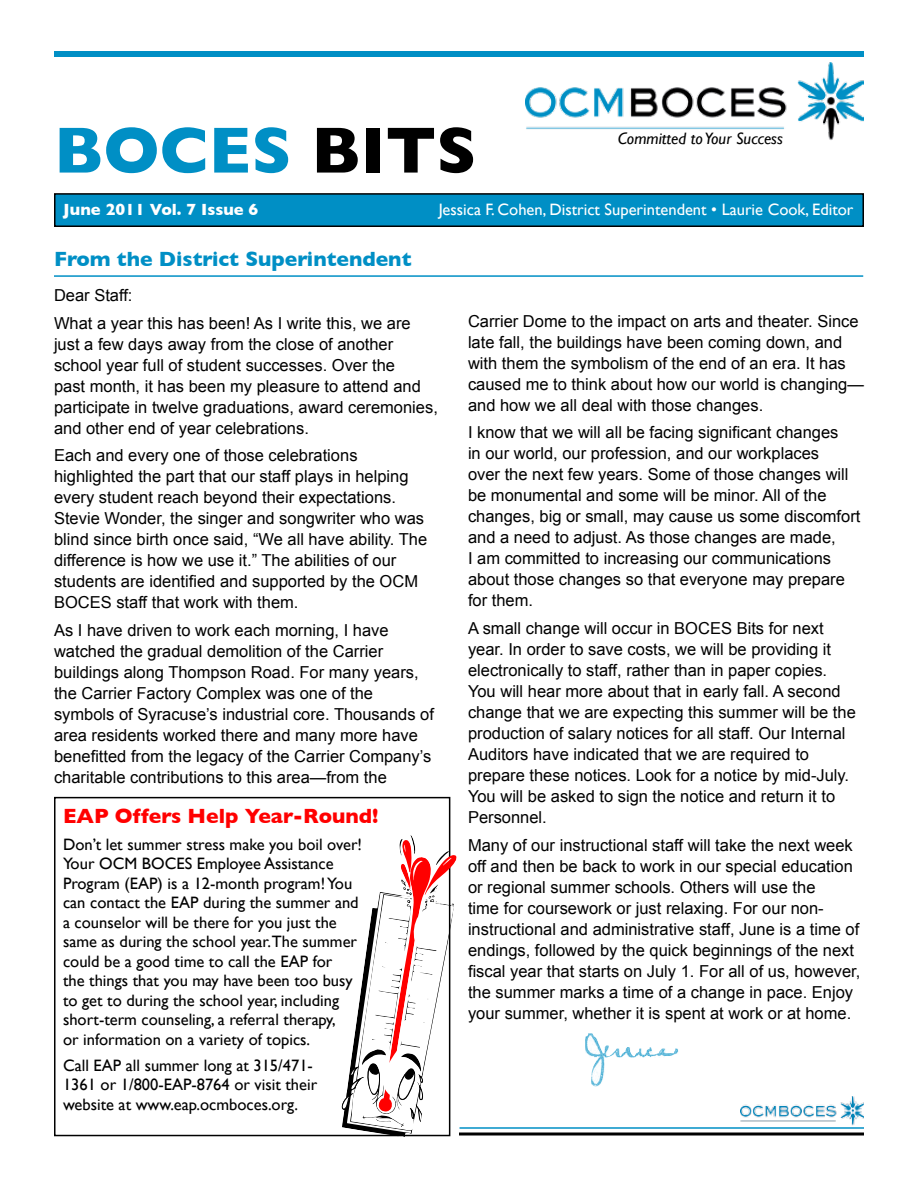
<style>
.page{position:relative;width:918px;height:1188px;background:#fff}
.page>*{position:absolute;margin:0;border:0;box-sizing:border-box;transform-origin:0 0}
.t1{font:700 66px "Gill Sans";color:#008fc5}
.t2{font:700 21px "Gill Sans";color:#008fc5}
.t3{font:700 21px "Gill Sans";color:#f00}
.t4{font:16.5px/21px "Arial";color:#000}
.t5{font:16.5px/19.5px "Gill Sans";color:#000}
.t6{font:16.5px "Gill Sans";color:#fff}
.t7{font:italic 16.5px "Gill Sans";color:#000}
.t8{font:700 16.5px "Gill Sans";color:#fff}
.s1{color:#000}
</style>
<div class="page">
<div style="left:54px;top:51px;width:810px;height:6px;background:#008fc5"></div>
<img style="left:740px;top:1097px;width:124px;height:29px">
<hr style="left:54px;top:275px;width:809px;height:2px;background:#008fc5">
<div style="left:55px;top:194px;width:808px;height:32px;background:#008fc5"></div>
<div style="left:54px;top:193px;width:810px;height:34px;border:2px solid #000"></div>
<img style="left:526px;top:63px;width:338px;height:77px">
<svg style="left:459px;top:1132px;width:405px;height:4px;background:#3f3f3f"></svg>
<hr style="left:460px;top:1127px;width:404px;height:2px;background:#008fc5">
<div style="left:54px;top:797px;width:396px;height:339px;border:2px solid #000"></div>
<svg style="left:342px;top:835px;width:115px;height:302px"></svg>
<img style="left:585px;top:1033px;width:93px;height:54px">
<h1 class="t1" style="left:54px;top:112px;width:424px">BOCES <span class="s1">BITS</span></h1>
<p class="t8" style="left:63px;top:200px;width:197px">June 2011 Vol. 7 Issue 6</p>
<p class="t6" style="left:439px;top:200px;width:416px">Jessica F. Cohen, District Superintendent • Laurie Cook, Editor</p>
<p class="t7" style="left:618px;top:129px;width:167px">Committed to Your Success</p>
<p class="t2" style="left:54px;top:247px;width:359px">From the District Superintendent</p>
<p class="t4" style="left:54px;top:281px;width:358px;line-height:27.8px">Dear Staff:<br>What a year this has been! As I write this, we are</p>
<p class="t4" style="left:54px;top:333px;width:385px">just a few days away from the close of another school year full of student successes. Over the<br>past month, it has been my pleasure to attend and participate in twelve graduations, award ceremonies, and other end of year celebrations.</p>
<p class="t4" style="left:54px;top:445px;width:375px">Each and every one of those celebrations highlighted the part that our staff plays in helping every student reach beyond their expectations.<br>Stevie Wonder, the singer and songwriter who was blind since birth once said, “We all have ability. The difference is how we use it.” The abilities of our students are identified and supported by the OCM BOCES staff that work with them.</p>
<p class="t4" style="left:54px;top:620px;width:381px">As I have driven to work each morning, I have watched the gradual demolition of the Carrier buildings along Thompson Road. For many years, the Carrier Factory Complex was one of the symbols of Syracuse’s industrial core. Thousands of area residents worked there and many more have benefitted from the legacy of the Carrier Company’s charitable contributions to this area—from the</p>
<p class="t3" style="left:63px;top:804px;width:317px">EAP Offers Help Year-Round!</p>
<p class="t5" style="left:63px;top:834px;width:301px">Don’t let summer stress make you boil over!<br>Your OCM BOCES Employee Assistance Program (EAP) is a 12-month program!You can contact the EAP during the summer and a counselor will be there for you just the same as during the school year.The summer could be a good time to call the EAP for<br>the things that you may have been too busy to get to during the school year, including short-term counseling, a referral therapy,<br>or information on a variety of topics.</p>
<p class="t5" style="left:63px;top:1055px;width:256px">Call EAP all summer long at 315/471-<br>1361 or 1/800-EAP-8764 or visit their website at www.eap.ocmboces.org.</p>
<p class="t4" style="left:468px;top:310px;width:397px">Carrier Dome to the impact on arts and theater. Since late fall, the buildings have been coming down, and with them the symbolism of the end of an era. It has caused me to think about how our world is changing— and how we all deal with those changes.</p>
<p class="t4" style="left:468px;top:422px;width:394px">I know that we will all be facing significant changes<br>in our world, our profession, and our workplaces<br>over the next few years. Some of those changes will be monumental and some will be minor. All of the changes, big or small, may cause us some discomfort and a need to adjust. As those changes are made,<br>I am committed to increasing our communications about those changes so that everyone may prepare for them.</p>
<p class="t4" style="left:468px;top:618px;width:389px">A small change will occur in BOCES Bits for next year. In order to save costs, we will be providing it electronically to staff, rather than in paper copies.<br>You will hear more about that in early fall. A second change that we are expecting this summer will be the production of salary notices for all staff. Our Internal Auditors have indicated that we are required to prepare these notices. Look for a notice by mid-July.<br>You will be asked to sign the notice and return it to Personnel.</p>
<p class="t4" style="left:468px;top:835px;width:394px">Many of our instructional staff will take the next week off and then be back to work in our special education or regional summer schools. Others will use the<br>time for coursework or just relaxing. For our non&shy;instructional and administrative staff, June is a time of endings, followed by the quick beginnings of the next fiscal year that starts on July 1. For all of us, however, the summer marks a time of a change in pace. Enjoy your summer, whether it is spent at work or at home.</p>
</div>
